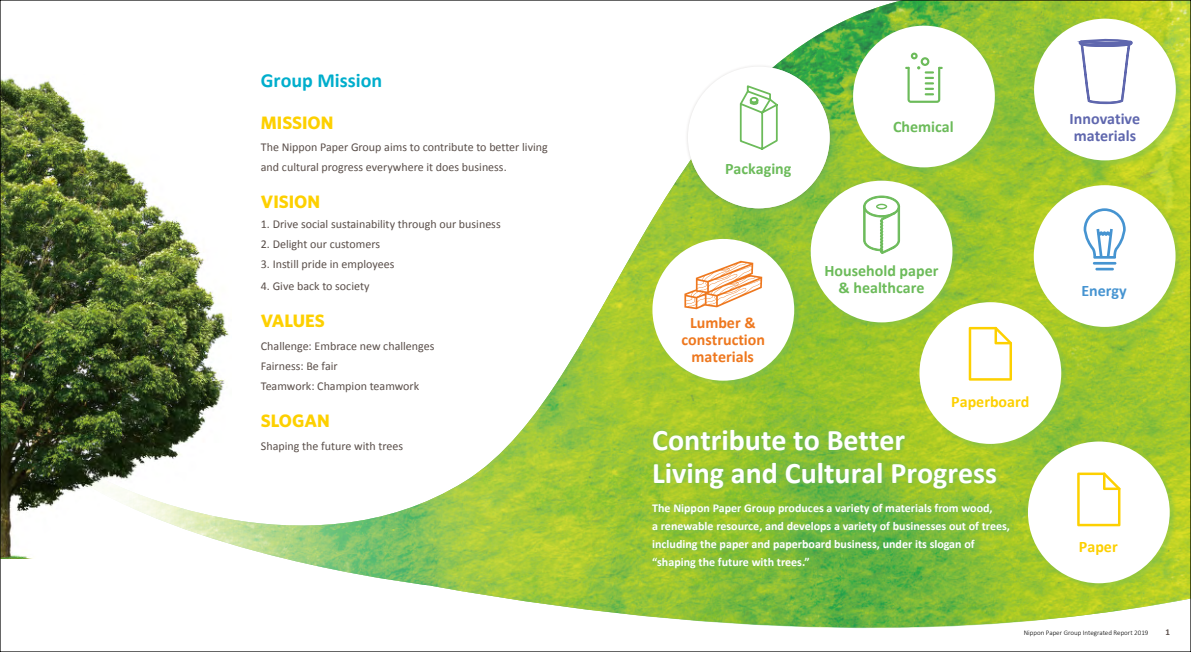
<style>
.page{position:relative;width:1191px;height:652px;background:#fff}
.page>*{position:absolute;margin:0;border:0;box-sizing:border-box;transform-origin:0 0}
.t1{font:700 30px/33px "Calibri";color:#fff}
.t2{font:700 20px "Calibri";color:#00aecc}
.t3{font:700 18px "Whitney HTF";color:#fdd000}
.t4{font:700 16px/17px "Calibri";color:#6cbb5a;text-align:center}
.t5{font:700 16px/17px "Calibri";color:#ee781f;text-align:center}
.t6{font:700 16px/17px "Calibri";color:#5f67ae}
.t7{font:700 16px "Calibri";color:#fdd000}
.t8{font:700 16px "Calibri";color:#4694d1}
.t9{font:12px/20px "Calibri";color:#5a4f4a}
.t10{font:700 12px/18px "Calibri";color:#fff}
.t11{font:700 9px "Calibri";color:#5a4f4a}
.t12{font:300 7px "Calibri";color:#000}
</style>
<div class="page">
<img style="left:231px;top:2px;width:958px;height:626px">
<svg style="left:649px;top:426px;width:366px;height:148px"></svg>
<div style="left:1034px;top:20px;width:149px;height:148px;background:#6cbb5a;opacity:.4"></div>
<div style="left:1034px;top:19px;width:141px;height:141px;background:#fff;border-radius:50%"></div>
<div style="left:811px;top:182px;width:148px;height:148px;background:#6cbb5a;opacity:.4"></div>
<div style="left:810px;top:181px;width:142px;height:141px;background:#fff;border-radius:50%"></div>
<div style="left:688px;top:67px;width:149px;height:149px;background:#6cbb5a;opacity:.4"></div>
<div style="left:1028px;top:442px;width:148px;height:148px;background:#6cbb5a;opacity:.4"></div>
<div style="left:1028px;top:442px;width:141px;height:141px;background:#fff;border-radius:50%"></div>
<div style="left:1034px;top:186px;width:148px;height:148px;background:#6cbb5a;opacity:.4"></div>
<div style="left:1033px;top:185px;width:142px;height:142px;background:#fff;border-radius:50%"></div>
<div style="left:653px;top:240px;width:148px;height:148px;background:#6cbb5a;opacity:.4"></div>
<div style="left:652px;top:239px;width:142px;height:142px;background:#fff;border-radius:50%"></div>
<div style="left:854px;top:27px;width:148px;height:148px;background:#6cbb5a;opacity:.4"></div>
<div style="left:853px;top:26px;width:141px;height:141px;background:#fff;border-radius:50%"></div>
<svg style="left:863px;top:195px;width:37px;height:59px"></svg>
<svg style="left:684px;top:261px;width:78px;height:48px"></svg>
<svg style="left:1078px;top:38px;width:55px;height:67px"></svg>
<div style="left:920px;top:303px;width:148px;height:148px;background:#6cbb5a;opacity:.4"></div>
<div style="left:919px;top:302px;width:142px;height:142px;background:#fff;border-radius:50%"></div>
<div style="left:684px;top:63px;width:149px;height:149px;background:#5a4f4a;opacity:.2"></div>
<div style="left:688px;top:67px;width:141px;height:141px;background:#fff;border-radius:50%"></div>
<svg style="left:739px;top:85px;width:39px;height:65px"></svg>
<svg style="left:905px;top:53px;width:37px;height:50px"></svg>
<hr style="left:1092px;top:262px;width:24px;height:3px;background:#4694d1">
<svg style="left:1095px;top:268px;width:18px;height:2px"></svg>
<svg style="left:1083px;top:208px;width:42px;height:51px"></svg>
<img style="left:2px;top:78px;width:229px;height:480px">
<svg style="left:968px;top:327px;width:44px;height:54px"></svg>
<svg style="left:1077px;top:473px;width:43px;height:53px"></svg>
<h2 class="t2" style="left:261px;top:68px;width:123px">Group Mission</h2>
<h3 class="t3" style="left:261px;top:111px;width:74px">MISSION</h3>
<p class="t9" style="left:261px;top:137px;width:288px">The Nippon Paper Group aims to contribute to better living and cultural progress everywhere it does business.</p>
<h3 class="t3" style="left:261px;top:191px;width:61px">VISION</h3>
<p class="t9" style="left:261px;top:214px;width:241px">1. Drive social sustainability through our business</p>
<p class="t9" style="left:261px;top:235px;width:121px">2. Delight our customers</p>
<p class="t9" style="left:261px;top:255px;width:135px">3. Instill pride in employees</p>
<p class="t9" style="left:261px;top:277px;width:110px">4. Give back to society</p>
<h3 class="t3" style="left:261px;top:310px;width:65px">VALUES</h3>
<p class="t9" style="left:261px;top:336px;width:175px">Challenge: Embrace new challenges<br>Fairness: Be fair<br>Teamwork: Champion teamwork</p>
<h3 class="t3" style="left:261px;top:410px;width:70px">SLOGAN</h3>
<p class="t9" style="left:261px;top:436px;width:144px">Shaping the future with trees</p>
<h3 class="t4" style="left:725px;top:161px;width:68px">Packaging</h3>
<h3 class="t4" style="left:893px;top:119px;width:62px">Chemical</h3>
<h3 class="t5" style="left:681px;top:314px;width:85px">Lumber &amp; construction materials</h3>
<h3 class="t4" style="left:824px;top:262px;width:115px">Household paper &amp; healthcare</h3>
<h3 class="t7" style="left:951px;top:392px;width:80px">Paperboard</h3>
<h1 class="t1" style="left:652px;top:423px;width:346px">Contribute to Better<br>Living and Cultural Progress</h1>
<p class="t10" style="left:652px;top:499px;width:359px">The Nippon Paper Group produces a variety of materials from wood,<br>a renewable resource, and develops a variety of businesses out of trees, including the paper and paperboard business, under its slogan of “shaping the future with trees.”</p>
<h3 class="t6" style="left:1069px;top:110px;width:72px">Innovative materials</h3>
<h3 class="t8" style="left:1081px;top:280px;width:47px">Energy</h3>
<h3 class="t7" style="left:1079px;top:536px;width:40px">Paper</h3>
<p class="t12" style="left:1023px;top:628px;width:126px">Nippon Paper Group Integrated Report 2019</p>
<p class="t11" style="left:1165px;top:626px;width:6px">1</p>
</div>
